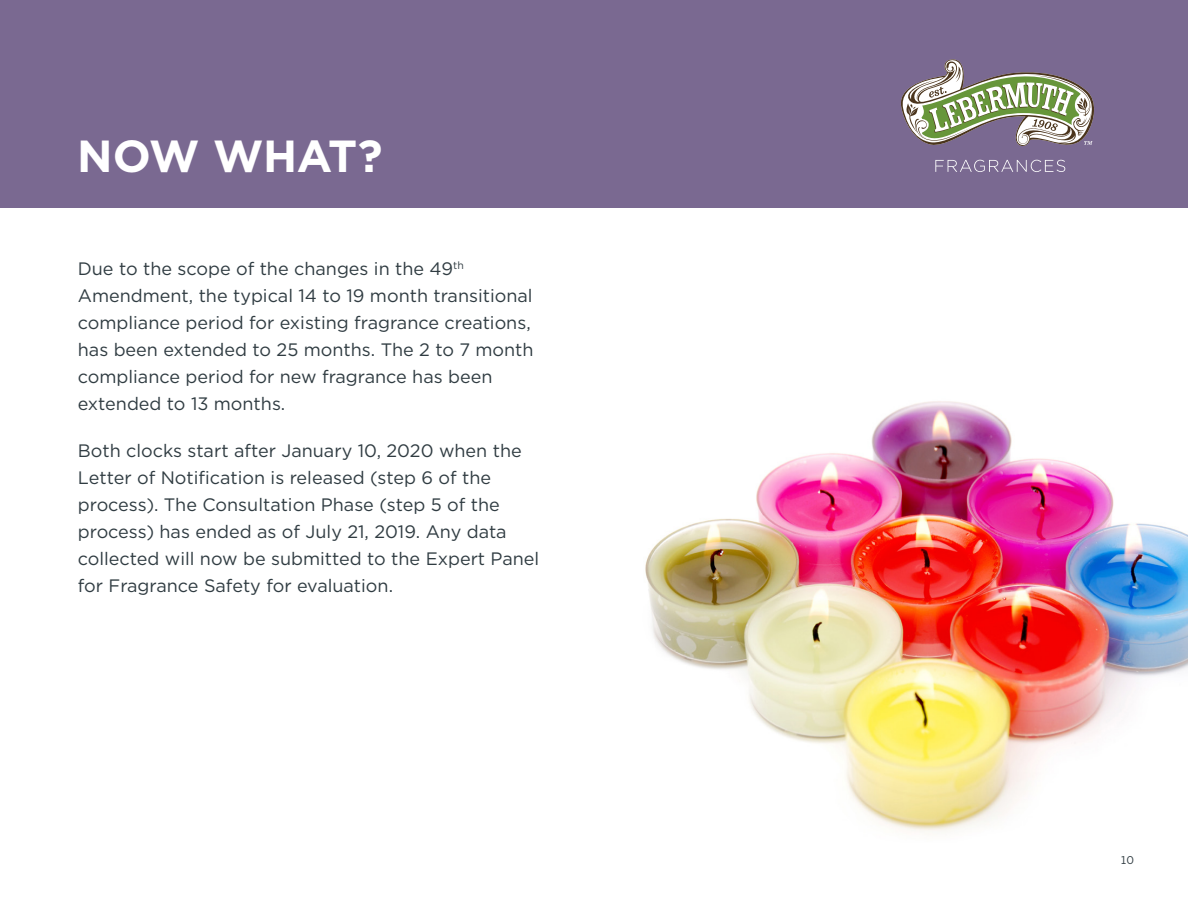
<style>
.page{position:relative;width:1188px;height:918px;background:#fff}
.page>*{position:absolute;margin:0;border:0;box-sizing:border-box;transform-origin:0 0}
.t1{font:700 45px "Gotham";letter-spacing:-.01em;color:#fff}
.t2{font:18px/27px "Gotham";color:#303c42}
.t3{font:500 12px "Archer";color:#303c42}
</style>
<div class="page">
<img style="left:645px;top:401px;width:543px;height:431px">
<div style="left:0;top:0;width:1188px;height:207px;background:#7a6991"></div>
<svg style="left:901px;top:59px;width:193px;height:87px"></svg>
<svg style="left:935px;top:160px;width:130px;height:12px"></svg>
<h1 class="t1" style="left:77px;top:126px;width:307px">NOW WHAT?</h1>
<p class="t2" style="left:78px;top:255px;width:457px">Due to the scope of the changes in the 49<sup>th </sup>Amendment, the typical 14 to 19 month transitional compliance period for existing fragrance creations, has been extended to 25 months. The 2 to 7 month compliance period for new fragrance has been extended to 13 months.</p>
<p class="t2" style="left:78px;top:437px;width:463px">Both clocks start after January 10, 2020 when the Letter of Notification is released (step 6 of the process). The Consultation Phase (step 5 of the process) has ended as of July 21, 2019. Any data collected will now be submitted to the Expert Panel for Fragrance Safety for evaluation.</p>
<p class="t3" style="left:1121px;top:851px;width:14px">10</p>
</div>
